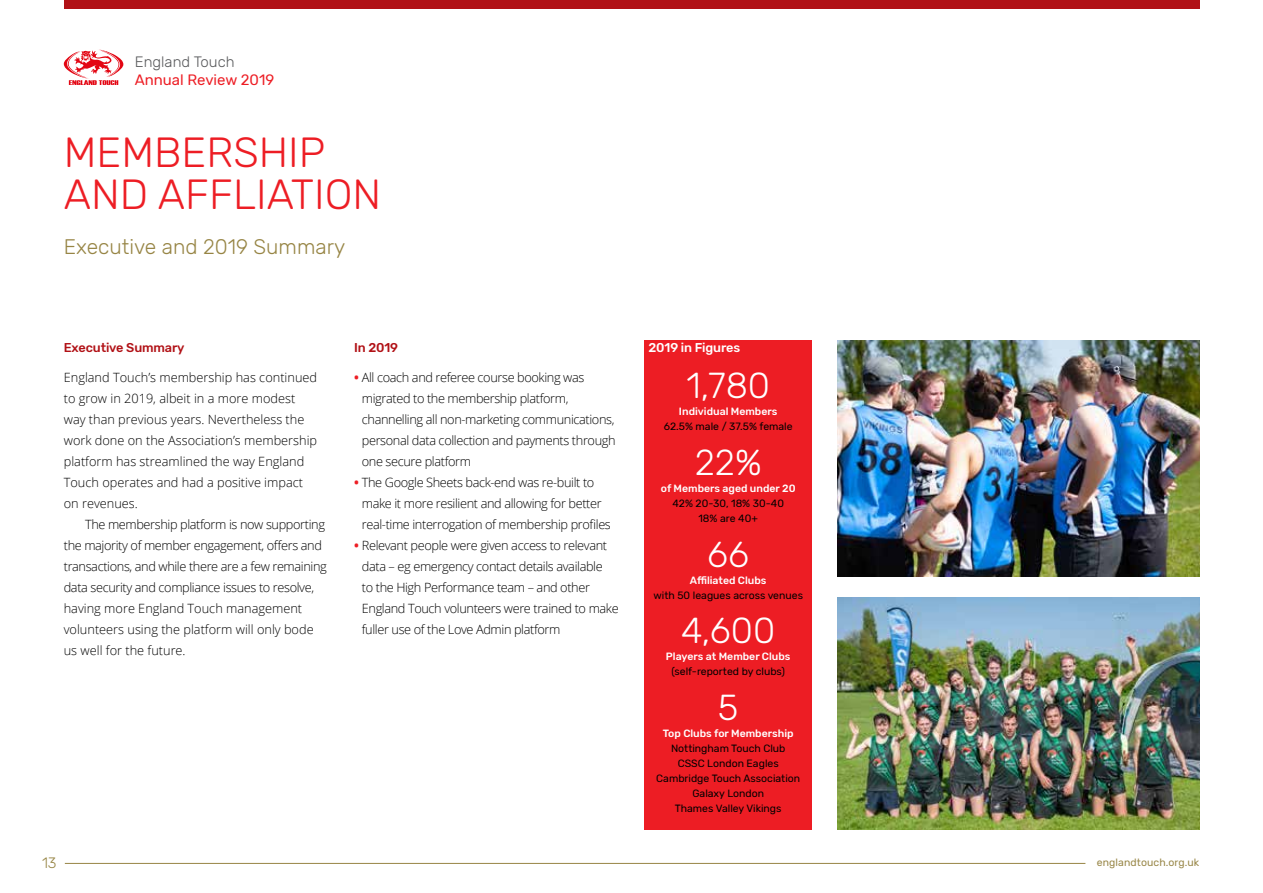
<style>
.page{position:relative;width:1263px;height:893px;background:#fff}
.page>*{position:absolute;margin:0;border:0;box-sizing:border-box;transform-origin:0 0}
.t1{font:300 42px/42px "Rubik";color:#ed1d24}
.t2{font:300 36px "Rubik";color:#fff}
.t3{font:300 21px "Rubik";color:#978545}
.t4{font:15px "Rubik";color:#ed1d24}
.t5{font:300 15px "Rubik";color:#58595b}
.t6{font:300 15px "Rubik";color:#978545}
.t7{font:300 12.75px/21px "Open Sans";letter-spacing:-.03em;color:#000}
.t8{font:300 12.75px/21px "Open Sans";color:#000}
.t9{font:500 12.75px "Rubik";letter-spacing:-.01em;color:#b11116}
.t10{font:500 12.75px "Rubik";letter-spacing:-.01em;color:#fff}
.t11{font:10.5px/15px "Rubik";color:#000;text-align:center}
.t12{font:500 10.5px "Rubik";color:#fff}
.t13{font:10.5px "Rubik";letter-spacing:.01em;color:#978545}
.s1{font-weight:700;color:#ed1d24}
</style>
<div class="page">
<hr style="left:65px;top:863px;width:1020px;height:1px;background:#978545">
<div style="left:64px;top:0;width:1135px;height:9px;background:#b11116"></div>
<div style="left:644px;top:340px;width:168px;height:489px;background:#ed1d24"></div>
<img style="left:838px;top:597px;width:361px;height:232px">
<img style="left:838px;top:340px;width:361px;height:237px">
<svg style="left:64px;top:50px;width:59px;height:35px"></svg>
<p class="t5" style="left:135px;top:53px;width:101px">England Touch</p>
<p class="t4" style="left:135px;top:71px;width:141px">Annual Review 2019</p>
<h1 class="t1" style="left:64px;top:132px;width:319px">MEMBERSHIP<br>AND AFFLIATION</h1>
<h3 class="t3" style="left:64px;top:234px;width:283px">Executive and 2019 Summary</h3>
<p class="t9" style="left:64px;top:340px;width:122px">Executive Summary</p>
<p class="t8" style="left:64px;top:366px;width:255px">England Touch’s membership has continued to grow in 2019, albeit in a more modest way than previous years. Nevertheless the work done on the Association’s membership platform has streamlined the way England Touch operates and had a positive impact on revenues.</p>
<p class="t7" style="left:64px;top:513px;width:265px;text-indent:21px">The membership platform is now supporting the majority of member engagement, offers and transactions, and while there are a few remaining data security and compliance issues to resolve, having more England Touch management volunteers using the platform will only bode us well for the future.</p>
<p class="t9" style="left:354px;top:340px;width:46px">In 2019</p>
<p class="t7" style="left:362px;top:366px;width:255px;text-indent:-8px"><span class="s1">•</span> All coach and referee course booking was migrated to the membership platform, channelling all non-marketing communications, personal data collection and payments through one secure platform</p>
<p class="t7" style="left:362px;top:471px;width:251px;text-indent:-8px"><span class="s1">•</span> The Google Sheets back-end was re-built to make it more resilient and allowing for better real-time interrogation of membership profiles</p>
<p class="t7" style="left:362px;top:534px;width:258px;text-indent:-8px"><span class="s1">•</span> Relevant people were given access to relevant data – eg emergency contact details available<br>to the High Performance team – and other England Touch volunteers were trained to make fuller use of the Love Admin platform</p>
<p class="t10" style="left:648px;top:340px;width:93px">2019 in Figures</p>
<h2 class="t2" style="left:686px;top:366px;width:85px">1,780</h2>
<p class="t12" style="left:679px;top:406px;width:100px">Individual Members</p>
<p class="t11" style="left:664px;top:420px;width:130px">62.5% male / 37.5% female</p>
<h2 class="t2" style="left:695px;top:442px;width:68px">22%</h2>
<p class="t12" style="left:661px;top:482px;width:136px">of Members aged under 20</p>
<p class="t11" style="left:672px;top:496px;width:113px">42% 20-30, 18% 30-40<br>18% are 40+</p>
<h2 class="t2" style="left:707px;top:534px;width:43px">66</h2>
<p class="t12" style="left:690px;top:574px;width:78px">Affiliated Clubs</p>
<p class="t11" style="left:653px;top:588px;width:151px">with 50 leagues across venues</p>
<h2 class="t2" style="left:681px;top:611px;width:96px">4,600</h2>
<p class="t12" style="left:666px;top:651px;width:126px">Players at Member Clubs</p>
<p class="t11" style="left:671px;top:664px;width:115px">(self-reported by clubs)</p>
<h2 class="t2" style="left:718px;top:687px;width:22px">5</h2>
<p class="t12" style="left:663px;top:727px;width:132px">Top Clubs for Membership</p>
<p class="t11" style="left:656px;top:741px;width:145px">Nottingham Touch Club<br>CSSC London Eagles<br>Cambridge Touch Association<br>Galaxy London<br>Thames Valley Vikings</p>
<p class="t6" style="left:42px;top:854px;width:16px">13</p>
<p class="t13" style="left:1097px;top:856px;width:104px">englandtouch.org.uk</p>
</div>
